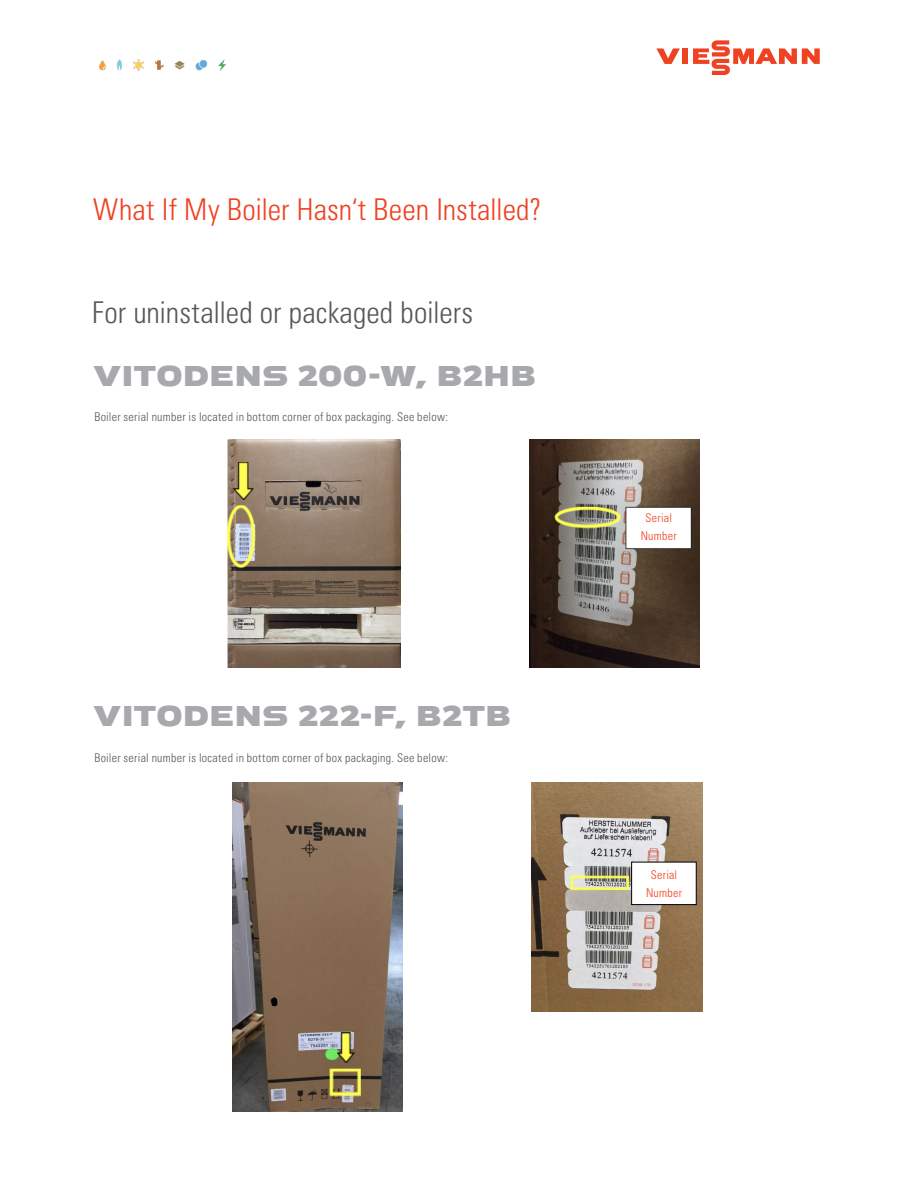
<style>
.page{position:relative;width:918px;height:1188px;background:#fff}
.page>*{position:absolute;margin:0;border:0;box-sizing:border-box;transform-origin:0 0}
.Headline___Univers_C{font:700 30px "Viessmann";letter-spacing:-.01em;color:#a8a9ad}
.Headline___Univers_C-2{font:30px "Univers LTCYR 47 Light Cond";letter-spacing:.005em;color:#ef4222}
.Headline___Univers_C-3{font:30px "Univers LTCYR 47 Light Cond";color:#57585a}
.Headline___Univers_C-4{font:12px "Univers LTCYR 47 Light Cond";letter-spacing:.025em;color:#57585a}
.Headline___Univers_C-5{font:12px "Univers LTCYR 47 Light Cond";letter-spacing:.02em;color:#ef4222}
</style>
<div class="page">
<img style="left:227px;top:439px;width:174px;height:228px">
<img style="left:529px;top:439px;width:171px;height:228px">
<img style="left:233px;top:783px;width:170px;height:328px">
<img style="left:532px;top:783px;width:171px;height:228px">
<div style="left:630px;top:510px;width:55px;height:33px;background:#fff"></div>
<div style="left:631px;top:862px;width:66px;height:43px;background:#fff;border:1px solid #000"></div>
<div style="left:682px;top:48px;width:6px;height:16px;background:#ef4222"></div>
<svg style="left:656px;top:48px;width:24px;height:16px"></svg>
<svg style="left:693px;top:40px;width:127px;height:35px"></svg>
<img style="left:99px;top:59px;width:127px;height:12px">
<p class="Headline___Univers_C-2" style="left:93px;top:189px;width:450px">What If My Boiler Hasn‘t Been Installed?</p>
<p class="Headline___Univers_C-3" style="left:92px;top:292px;width:383px">For uninstalled or packaged boilers</p>
<p class="Headline___Univers_C" style="left:93px;top:356px;width:444px">VITODENS 200-W, B2HB</p>
<p class="Headline___Univers_C-4" style="left:94px;top:408px;width:355px">Boiler serial number is located in bottom corner of box packaging. See below:</p>
<p class="Headline___Univers_C" style="left:93px;top:695px;width:419px">VITODENS 222-F, B2TB</p>
<p class="Headline___Univers_C-4" style="left:94px;top:750px;width:355px">Boiler serial number is located in bottom corner of box packaging. See below:</p>
<p class="Headline___Univers_C-5" style="left:645px;top:510px;width:28px">Serial</p>
<p class="Headline___Univers_C-5" style="left:641px;top:528px;width:38px">Number</p>
<p class="Headline___Univers_C-5" style="left:651px;top:866px;width:28px">Serial</p>
<p class="Headline___Univers_C-5" style="left:646px;top:884px;width:38px">Number</p>
</div>
